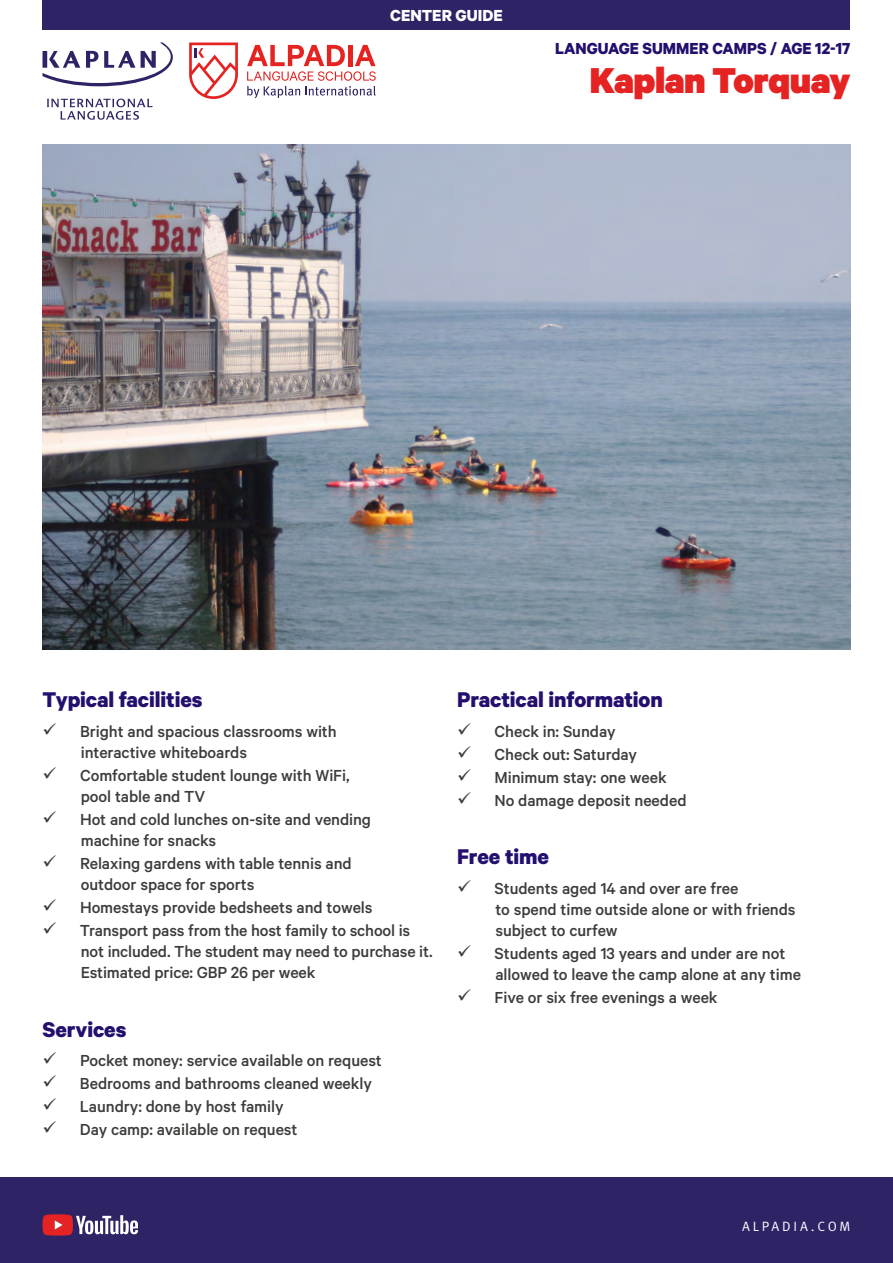
<style>
.page{position:relative;width:893px;height:1263px;background:#fff}
.page>*{position:absolute;margin:0;border:0;box-sizing:border-box;transform-origin:0 0}
.t1{font:900 40.5px "Calibre";letter-spacing:-.01em;color:#e52322}
.t2{font:700 24px "Calibre";letter-spacing:-.005em;color:#240f6e}
.t3{font:500 18px/21px "Calibre";letter-spacing:-.005em;color:#3c3c3b}
.t4{font:700 18px "Calibre";color:#240f6e}
.t5{font:700 18px "Calibre";color:#fff}
.t6{font:13.5px "Meta Pro Norm";letter-spacing:.21em;color:#fff}
</style>
<div class="page">
<img style="left:43px;top:145px;width:807px;height:504px">
<svg style="left:43px;top:43px;width:130px;height:43px"></svg>
<svg style="left:47px;top:99px;width:106px;height:21px"></svg>
<div style="left:43px;top:0;width:807px;height:30px;background:#2d2365"></div>
<div style="left:0;top:1178px;width:893px;height:85px;background:#2d2365"></div>
<svg style="left:43px;top:1214px;width:95px;height:21px"></svg>
<svg style="left:189px;top:43px;width:49px;height:56px"></svg>
<svg style="left:247px;top:45px;width:129px;height:53px"></svg>
<p class="t5" style="left:390px;top:4px;width:114px">CENTER GUIDE</p>
<p class="t4" style="left:555px;top:38px;width:297px">LANGUAGE SUMMER CAMPS / AGE 12-17</p>
<h1 class="t1" style="left:590px;top:55px;width:262px">Kaplan Torquay</h1>
<h2 class="t2" style="left:43px;top:685px;width:162px">Typical facilities</h2>
<p class="t3" style="left:80px;top:720px;width:258px">Bright and spacious classrooms with interactive whiteboards</p>
<p class="t3" style="left:80px;top:764px;width:271px">Comfortable student lounge with WiFi, pool table and TV</p>
<p class="t3" style="left:80px;top:808px;width:293px">Hot and cold lunches on-site and vending machine for snacks</p>
<p class="t3" style="left:80px;top:852px;width:273px">Relaxing gardens with table tennis and outdoor space for sports</p>
<p class="t3" style="left:80px;top:896px;width:332px;line-height:23.1px">Homestays provide bedsheets and towels<br>Transport pass from the host family to school is</p>
<p class="t3" style="left:81px;top:941px;width:353px">not included. The student may need to purchase it.<br>Estimated price: GBP 26 per week</p>
<h2 class="t2" style="left:43px;top:1014px;width:85px">Services</h2>
<p class="t3" style="left:80px;top:1048px;width:304px;line-height:23.1px">Pocket money: service available on request Bedrooms and bathrooms cleaned weekly Laundry: done by host family<br>Day camp: available on request</p>
<h2 class="t2" style="left:457px;top:685px;width:207px">Practical information</h2>
<p class="t3" style="left:495px;top:719px;width:193px;line-height:23.1px">Check in: Sunday<br>Check out: Saturday<br>Minimum stay: one week<br>No damage deposit needed</p>
<h2 class="t2" style="left:457px;top:842px;width:93px">Free time</h2>
<p class="t3" style="left:495px;top:877px;width:302px">Students aged 14 and over are free<br>to spend time outside alone or with friends subject to curfew</p>
<p class="t3" style="left:495px;top:942px;width:308px">Students aged 13 years and under are not allowed to leave the camp alone at any time</p>
<p class="t3" style="left:495px;top:986px;width:225px">Five or six free evenings a week</p>
<p class="t6" style="left:742px;top:1216px;width:110px">ALPADIA.COM</p>
</div>
